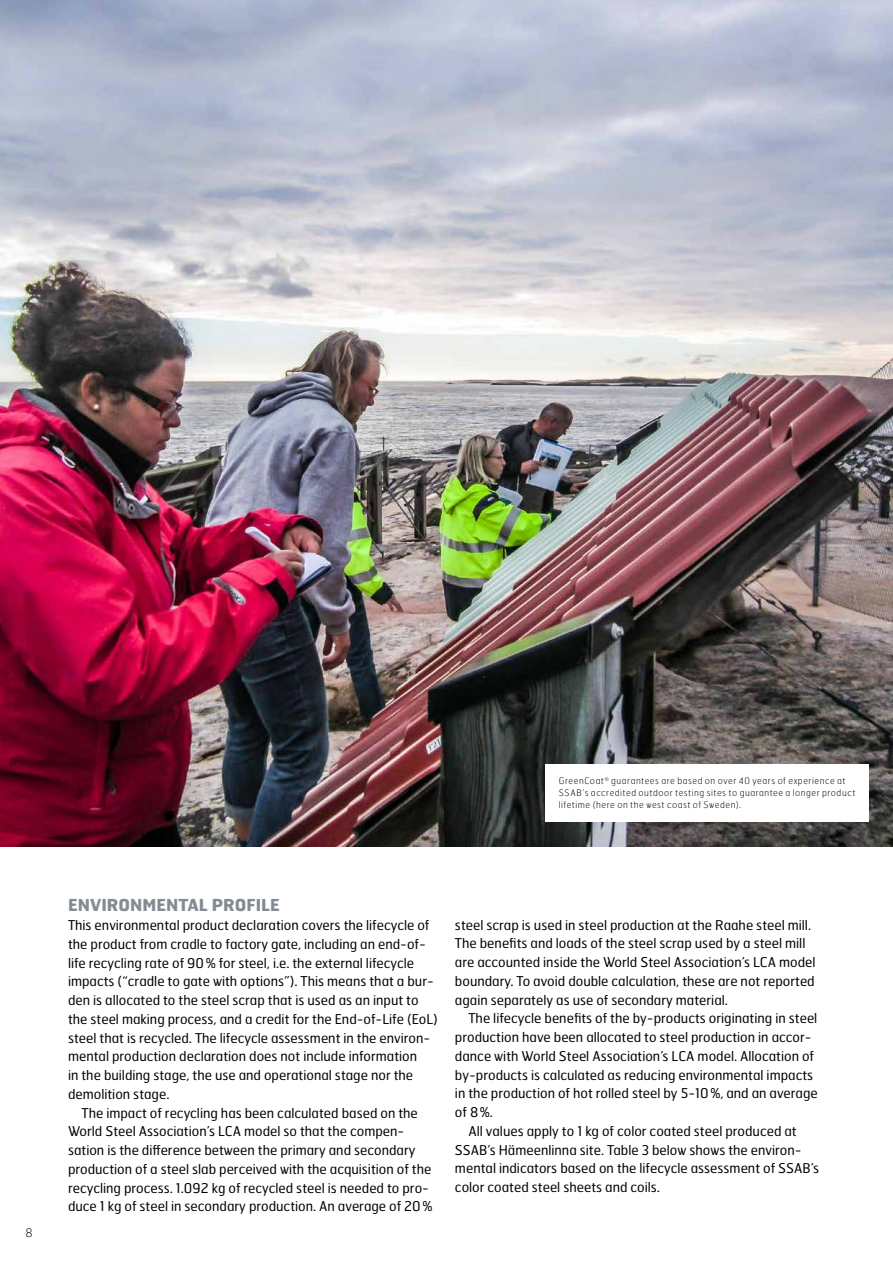
<style>
.page{position:relative;width:893px;height:1263px;background:#fff}
.page>*{position:absolute;margin:0;border:0;box-sizing:border-box;transform-origin:0 0}
.t1{font:700 16.5px "Hermes FB";color:#858b94}
.t2{font:13.5px/18.8px "Hermes FB";color:#000}
.t3{font:100 12px "Hermes FB";color:#000}
.t4{font:100 9px/12px "Hermes FB";letter-spacing:.06em;color:#000}
</style>
<div class="page">
<img style="left:0;top:0;width:893px;height:846px">
<div style="left:545px;top:764px;width:323px;height:57px;background:#fff"></div>
<p class="t3" style="left:26px;top:1225px;width:9px">8</p>
<p class="t4" style="left:559px;top:775px;width:298px">GreenCoat<sup>®</sup> guarantees are based on over 40 years of experience at<br>SSAB’s accredited outdoor testing sites to guarantee a longer product lifetime (here on the west coast of Sweden).</p>
<p class="t1" style="left:68px;top:894px;width:213px">ENVIRONMENTAL PROFILE</p>
<p class="t2" style="left:68px;top:915px;width:371px">This environmental product declaration covers the lifecycle of the product from cradle to factory gate, including an end-of&shy;life recycling rate of 90% for steel, i.e. the external lifecycle impacts (“cradle to gate with options”). This means that a bur&shy;den is allocated to the steel scrap that is used as an input to the steel making process, and a credit for the End-of-Life (EoL) steel that is recycled. The lifecycle assessment in the environ&shy;mental production declaration does not include information<br>in the building stage, the use and operational stage nor the demolition stage.</p>
<p class="t2" style="left:68px;top:1103px;width:366px;text-indent:14px">The impact of recycling has been calculated based on the World Steel Association’s LCA model so that the compen&shy;sation is the difference between the primary and secondary production of a steel slab perceived with the acquisition of the recycling process. 1.092 kg of recycled steel is needed to pro&shy;duce 1 kg of steel in secondary production. An average of 20%</p>
<p class="t2" style="left:455px;top:915px;width:362px">steel scrap is used in steel production at the Raahe steel mill.<br>The benefits and loads of the steel scrap used by a steel mill are accounted inside the World Steel Association’s LCA model boundary. To avoid double calculation, these are not reported again separately as use of secondary material.</p>
<p class="t2" style="left:468px;top:1009px;width:350px">The lifecycle benefits of the by-products originating in steel</p>
<p class="t2" style="left:455px;top:1027px;width:358px">production have been allocated to steel production in accor-</p>
<p class="t2" style="left:455px;top:1046px;width:361px">dance with World Steel Association’s LCA model. Allocation of</p>
<p class="t2" style="left:455px;top:1065px;width:360px">by-products is calculated as reducing environmental impacts</p>
<p class="t2" style="left:455px;top:1084px;width:364px">in the production of hot rolled steel by 5-10%, and an average</p>
<p class="t2" style="left:455px;top:1102px;width:40px">of 8%.</p>
<p class="t2" style="left:468px;top:1121px;width:330px">All values apply to 1 kg of color coated steel produced at</p>
<p class="t2" style="left:455px;top:1140px;width:348px">SSAB’s Hämeenlinna site. Table 3 below shows the environ-</p>
<p class="t2" style="left:455px;top:1159px;width:366px">mental indicators based on the lifecycle assessment of SSAB’s</p>
<p class="t2" style="left:455px;top:1177px;width:206px">color coated steel sheets and coils.</p>
</div>
